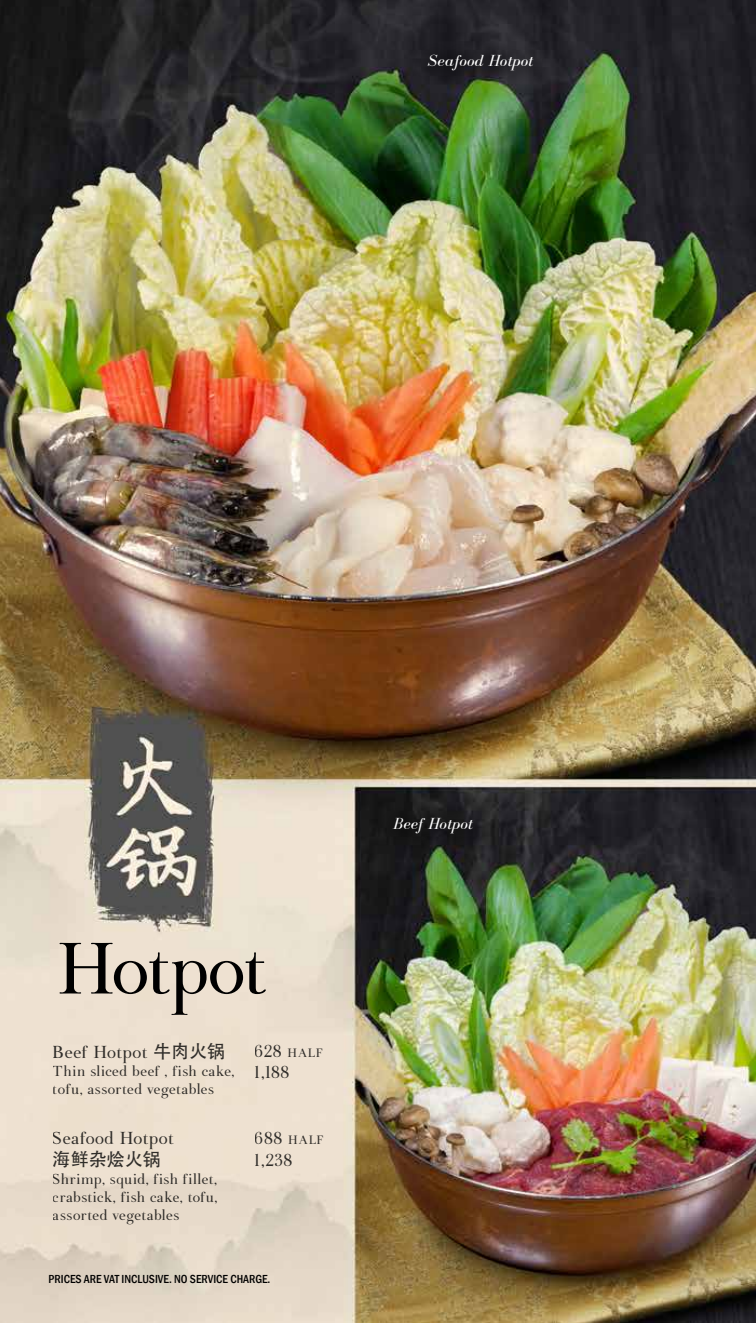
<style>
.page{position:relative;width:756px;height:1323px;background:#fff}
.page>*{position:absolute;margin:0;border:0;box-sizing:border-box;transform-origin:0 0}
.t1{font:75px "Botera TFE";letter-spacing:-.03em;color:#000}
.t2{font:18px "Botera TFE";letter-spacing:.02em;color:#000}
.t3{font:18px "Adobe Heiti Std";color:#000}
.t4{font:italic 16.5px "Bodoni FLF";letter-spacing:.025em;color:#fff}
.t5{font:15px/18px "Botera TFE";letter-spacing:.025em;color:#000}
.t6{font:12.6px "Botera TFE";letter-spacing:.045em;color:#000}
.t7{font:500 condensed 12px "Franklin Gothic";color:#000}
.s1{font-family:"Adobe Heiti Std"}
.s2{font-size:18px}
</style>
<div class="page">
<img style="left:0;top:0;width:756px;height:1323px">
<div style="left:379px;top:806px;width:108px;height:44px;background:#000;opacity:.2"></div>
<div style="left:414px;top:42px;width:133px;height:45px;background:#000;opacity:.2"></div>
<p class="t4" style="left:428px;top:51px;width:107px">Seafood Hotpot</p>
<h1 class="t1" style="left:57px;top:922px;width:211px">Hotpot</h1>
<p class="t2" style="left:53px;top:1041px;width:174px">Beef Hotpot <span class="s1">牛肉火锅</span></p>
<p class="t5" style="left:53px;top:1062px;width:183px">Thin sliced beef , fish cake, tofu, assorted vegetables</p>
<p class="t2" style="left:53px;top:1127px;width:122px">Seafood Hotpot</p>
<p class="t3" style="left:53px;top:1148px;width:109px">海鲜杂烩火锅</p>
<p class="t5" style="left:53px;top:1170px;width:166px;text-align:justify">Shrimp, squid, fish fillet, crabstick, fish cake, tofu, assorted vegetables</p>
<p class="t6" style="left:255px;top:1045px;width:69px"><span class="s2">628</span> half</p>
<p class="t2" style="left:255px;top:1061px;width:36px">1,188</p>
<p class="t6" style="left:255px;top:1132px;width:70px"><span class="s2">688</span> half</p>
<p class="t2" style="left:255px;top:1149px;width:39px">1,238</p>
<p class="t7" style="left:49px;top:1271px;width:223px">PRICES ARE VAT INCLUSIVE. NO SERVICE CHARGE.</p>
<p class="t4" style="left:393px;top:815px;width:81px">Beef Hotpot</p>
</div>
